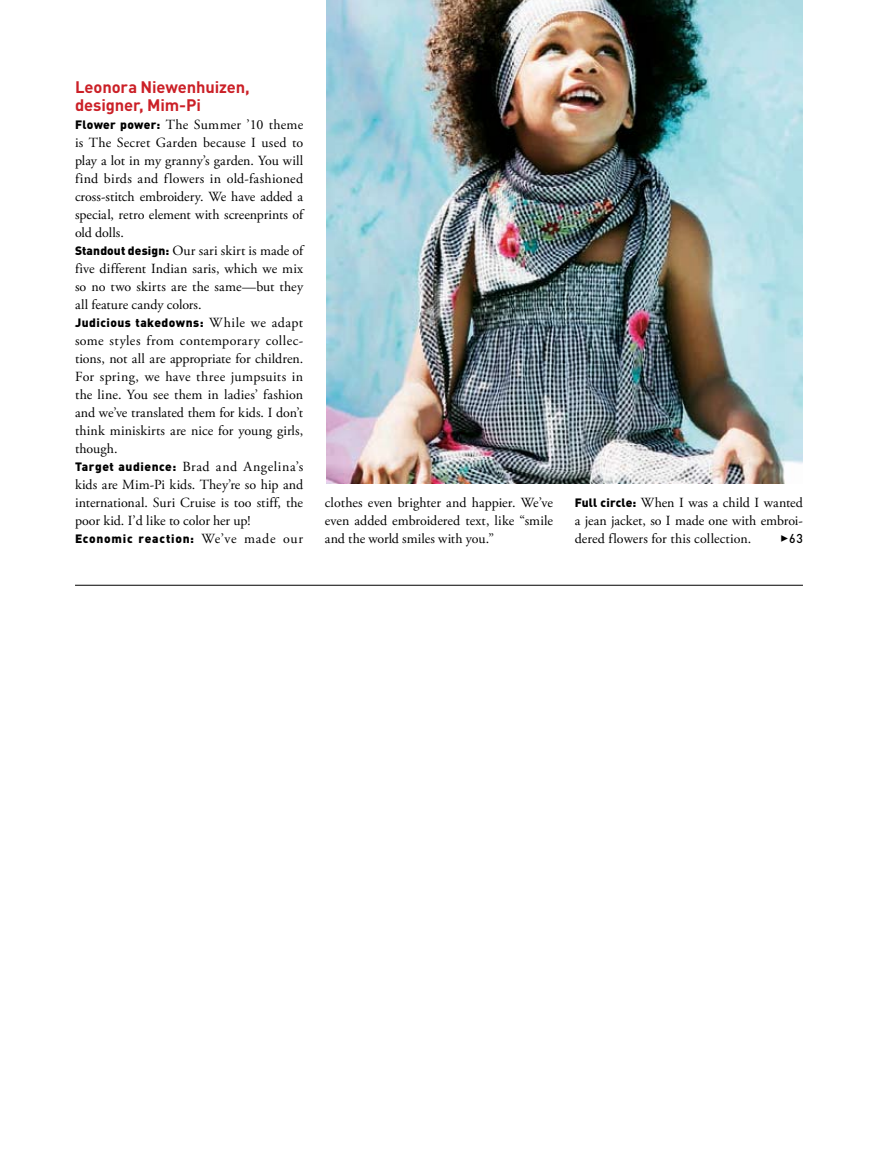
<style>
.page{position:relative;width:878px;height:1175px;background:#fff}
.page>*{position:absolute;margin:0;border:0;box-sizing:border-box;transform-origin:0 0}
.t1{font:700 16.5px/18px "DIN";letter-spacing:-.01em;color:#cb2027}
.t2{font:13.95px/18px "Adobe Garamond Pro";letter-spacing:.005em;color:#000}
.t3{font:500 12.75px "DIN";color:#000;scale:.95 1}
.t4{font:900 12px "DIN";letter-spacing:.045em;color:#000}
.s1{font-family:"DIN";font-weight:900;font-size:12px}
.s2{font-family:"Adobe Garamond Pro";font-weight:400;font-size:13.95px}
</style>
<div class="page">
<hr style="left:75px;top:585px;width:727px;height:1px;background:#000">
<img style="left:327px;top:0;width:475px;height:484px">
<p class="t1" style="left:75px;top:77px;width:176px">Leonora Niewenhuizen, designer, Mim-Pi</p>
<p class="t2" style="left:75px;top:116px;width:230px"><span class="s1">Flower power:</span> The Summer ’10 theme is The Secret Garden because I used to play a lot in my granny’s garden. You will find birds and flowers in old-fashioned cross-stitch embroidery. We have added a special, retro element with screenprints of old dolls.<br><span class="s1">Standout design:</span> Our sari skirt is made of five different Indian saris, which we mix so no two skirts are the same—but they all feature candy colors.</p>
<p class="t4" style="left:75px;top:315px;width:230px">Judicious takedowns: <span class="s2">While we adapt</span></p>
<p class="t2" style="left:75px;top:332px;width:230px">some styles from contemporary collec&shy;tions, not all are appropriate for children.<br>For spring, we have three jumpsuits in the line. You see them in ladies’ fashion and we’ve translated them for kids. I don’t think miniskirts are nice for young girls, though.<br><span class="s1">Target audience:</span> Brad and Angelina’s kids are Mim-Pi kids. They’re so hip and international. Suri Cruise is too stiff, the poor kid. I’d like to color her up!</p>
<p class="t4" style="left:75px;top:531px;width:230px">Economic reaction: <span class="s2">We’ve made our</span></p>
<p class="t2" style="left:325px;top:494px;width:230px;text-align:justify">clothes even brighter and happier. We’ve even added embroidered text, like “smile and the world smiles with you.”</p>
<p class="t2" style="left:574px;top:494px;width:230px;text-align:justify"><span class="s1">Full circle:</span> When I was a child I wanted a jean jacket, so I made one with embroi&shy;dered flowers for this collection.</p>
<p class="t3" style="left:780px;top:530px;width:25px">✓63</p>
</div>
